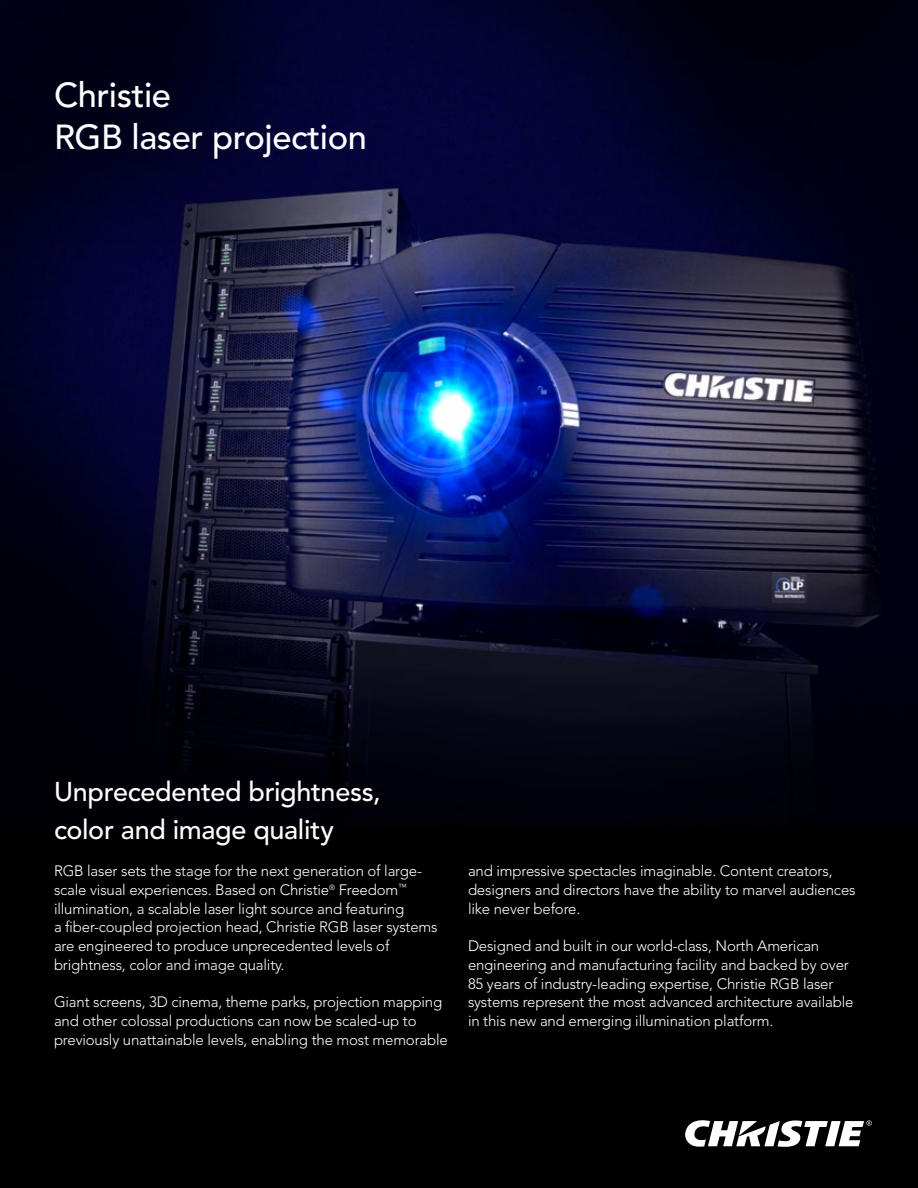
<style>
.page{position:relative;width:918px;height:1188px;background:#000}
.page>*{position:absolute;margin:0;border:0;box-sizing:border-box;transform-origin:0 0}
.t1{font:500 34.5px/41.2px "Avenir";letter-spacing:-.01em;color:#fff}
.t2{font:500 27px/37.5px "Avenir";letter-spacing:-.01em;color:#fff}
.t3{font:300 15px/18.8px "Avenir";letter-spacing:-.01em;color:#fff}
</style>
<div class="page">
<img style="left:0;top:0;width:918px;height:825px">
<svg style="left:685px;top:1120px;width:187px;height:27px"></svg>
<h1 class="t1" style="left:54px;top:76px;width:314px">Christie<br>RGB laser projection</h1>
<h2 class="t2" style="left:54px;top:774px;width:328px">Unprecedented brightness, color and image quality</h2>
<p class="t3" style="left:54px;top:862px;width:385px">RGB laser sets the stage for the next generation of large&shy;scale visual experiences. Based on Christie<sup>®</sup> Freedom<sup>™ </sup>illumination, a scalable laser light source and featuring<br>a fiber-coupled projection head, Christie RGB laser systems are engineered to produce unprecedented levels of brightness, color and image quality.</p>
<p class="t3" style="left:54px;top:993px;width:395px">Giant screens, 3D cinema, theme parks, projection mapping and other colossal productions can now be scaled-up to previously unattainable levels, enabling the most memorable</p>
<p class="t3" style="left:468px;top:862px;width:389px">and impressive spectacles imaginable. Content creators, designers and directors have the ability to marvel audiences like never before.</p>
<p class="t3" style="left:468px;top:937px;width:387px">Designed and built in our world-class, North American engineering and manufacturing facility and backed by over 85 years of industry-leading expertise, Christie RGB laser systems represent the most advanced architecture available in this new and emerging illumination platform.</p>
</div>
